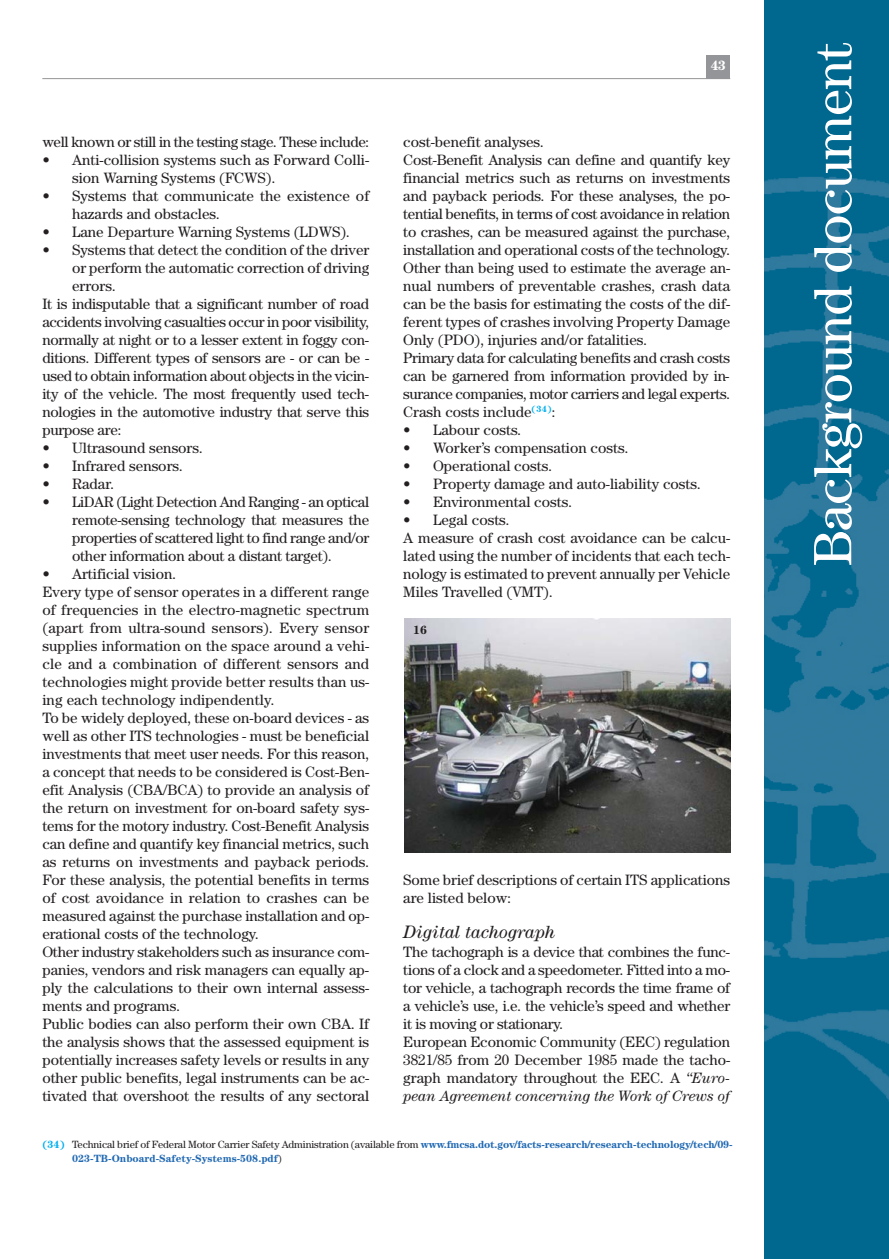
<style>
.page{position:relative;width:889px;height:1259px;background:#fff}
.page>*{position:absolute;margin:0;border:0;box-sizing:border-box;transform-origin:0 0}
.t1{font:54px "Century";letter-spacing:-.015em;color:#fff}
.t2{font:italic 18px "Century";color:#231f20}
.t3{font:15px/18px "Century";color:#231f20}
.t4{font:15px "Century";letter-spacing:-.025em;color:#231f20}
.t5{font:15px "Century";letter-spacing:-.02em;color:#231f20}
.t6{font:700 13.5px "Century";color:#fff}
.t7{font:700 12px "Century";color:#231f20}
.t8{font:700 10.5px/13.5px "Century";color:#2169b3}
.s1{font-style:italic}
.s2{color:#00aeef}
.s3{font-weight:400;color:#231f20}
</style>
<div class="page">
<hr style="left:42px;top:78px;width:688px;height:1px;background:#939598">
<div style="left:764px;top:0;width:125px;height:1259px;background:#00678e"></div>
<img style="left:764px;top:177px;width:125px;height:925px">
<div style="left:706px;top:55px;width:24px;height:24px;background:#939598"></div>
<img style="left:404px;top:619px;width:326px;height:234px">
<p class="t4" style="left:42px;top:137px;width:328px">well known or still in the testing stage. These include:</p>
<p class="t3" style="left:72px;top:152px;width:299px;text-indent:-30px">• Anti-collision systems such as Forward Colli&shy;sion Warning Systems (FCWS).</p>
<p class="t3" style="left:72px;top:188px;width:299px;text-indent:-30px">• Systems that communicate the existence of hazards and obstacles.</p>
<p class="t3" style="left:42px;top:224px;width:309px">• Lane Departure Warning Systems (LDWS).</p>
<p class="t3" style="left:42px;top:242px;width:328px">• Systems that detect the condition of the driver</p>
<p class="t3" style="left:72px;top:260px;width:298px">or perform the automatic correction of driving</p>
<p class="t3" style="left:72px;top:278px;width:45px">errors.</p>
<p class="t3" style="left:42px;top:296px;width:328px">It is indisputable that a significant number of road</p>
<p class="t4" style="left:42px;top:317px;width:328px">accidents involving casualties occur in poor visibility,</p>
<p class="t3" style="left:42px;top:332px;width:328px">normally at night or to a lesser extent in foggy con-</p>
<p class="t3" style="left:42px;top:350px;width:328px">ditions. Different types of sensors are - or can be -</p>
<p class="t5" style="left:42px;top:371px;width:328px">used to obtain information about objects in the vicin-</p>
<p class="t3" style="left:42px;top:386px;width:328px">ity of the vehicle. The most frequently used tech-</p>
<p class="t3" style="left:42px;top:404px;width:328px">nologies in the automotive industry that serve this</p>
<p class="t3" style="left:42px;top:422px;width:81px">purpose are:</p>
<p class="t3" style="left:42px;top:440px;width:162px">• Ultrasound sensors.</p>
<p class="t3" style="left:42px;top:458px;width:142px">• Infrared sensors.</p>
<p class="t3" style="left:42px;top:476px;width:73px">• Radar.</p>
<p class="t3" style="left:72px;top:494px;width:299px;text-align:justify;text-indent:-30px">• LiDAR (Light Detection And Ranging - an optical remote-sensing technology that measures the properties of scattered light to find range and/or other information about a distant target).</p>
<p class="t3" style="left:42px;top:566px;width:328px">• Artificial vision.<br>Every type of sensor operates in a different range of frequencies in the electro-magnetic spectrum (apart from ultra-sound sensors). Every sensor supplies information on the space around a vehi&shy;cle and a combination of different sensors and technologies might provide better results than us&shy;ing each technology indipendently.<br>To be widely deployed, these on-board devices - as well as other ITS technologies - must be beneficial investments that meet user needs. For this reason, a concept that needs to be considered is Cost-Ben&shy;efit Analysis (CBA/BCA) to provide an analysis of the return on investment for on-board safety sys&shy;tems for the motory industry. Cost-Benefit Analysis can define and quantify key financial metrics, such as returns on investments and payback periods.<br>For these analysis, the potential benefits in terms of cost avoidance in relation to crashes can be measured against the purchase installation and op&shy;erational costs of the technology.<br>Other industry stakeholders such as insurance com&shy;panies, vendors and risk managers can equally ap&shy;ply the calculations to their own internal assess&shy;ments and programs.<br>Public bodies can also perform their own CBA. If the analysis shows that the assessed equipment is potentially increases safety levels or results in any other public benefits, legal instruments can be ac&shy;tivated that overshoot the results of any sectoral</p>
<p class="t6" style="left:710px;top:61px;width:17px">43</p>
<p class="t3" style="left:403px;top:134px;width:328px">cost-benefit analyses.<br>Cost-Benefit Analysis can define and quantify key financial metrics such as returns on investments and payback periods. For these analyses, the po&shy;tential benefits, in terms of cost avoidance in relation to crashes, can be measured against the purchase, installation and operational costs of the technology.<br>Other than being used to estimate the average an&shy;nual numbers of preventable crashes, crash data can be the basis for estimating the costs of the dif&shy;ferent types of crashes involving Property Damage Only (PDO), injuries and/or fatalities.<br>Primary data for calculating benefits and crash costs can be garnered from information provided by in&shy;surance companies, motor carriers and legal experts.<br>Crash costs include<sup>(34)</sup>:</p>
<p class="t3" style="left:403px;top:422px;width:120px">• Labour costs.</p>
<p class="t3" style="left:403px;top:440px;width:227px">• Worker’s compensation costs.</p>
<p class="t3" style="left:403px;top:458px;width:150px">• Operational costs.</p>
<p class="t3" style="left:403px;top:476px;width:299px">• Property damage and auto-liability costs.</p>
<p class="t3" style="left:403px;top:494px;width:170px">• Environmental costs.</p>
<p class="t3" style="left:403px;top:512px;width:328px">• Legal costs.<br>A measure of crash cost avoidance can be calcu&shy;lated using the number of incidents that each tech&shy;nology is estimated to prevent annually per Vehicle Miles Travelled (VMT).</p>
<p class="t7" style="left:413px;top:626px;width:15px">16</p>
<p class="t3" style="left:403px;top:872px;width:328px">Some brief descriptions of certain ITS applications are listed below:</p>
<p class="t2" style="left:403px;top:926px;width:153px">Digital tachograph</p>
<p class="t3" style="left:403px;top:944px;width:328px">The tachograph is a device that combines the func&shy;tions of a clock and a speedometer. Fitted into a mo&shy;tor vehicle, a tachograph records the time frame of a vehicle’s use, i.e. the vehicle’s speed and whether it is moving or stationary.<br>European Economic Community (EEC) regulation 3821/85 from 20 December 1985 made the tacho&shy;graph mandatory throughout the EEC. A <span class="s1">“Euro&shy;pean Agreement concerning the Work of Crews of</span></p>
<p class="t8" style="left:72px;top:1138px;width:662px;text-indent:-30px"><span class="s2">(34)</span> <span class="s3">Technical brief of Federal Motor Carrier Safety Administration (available from</span> www.fmcsa.dot.gov/facts-research/research-technology/tech/09-<br>023-TB-Onboard-Safety-Systems-508.pdf<span class="s3">)</span></p>
<h1 class="t1" style="left:814px;top:566px;width:525px;rotate:-90deg">Background document</h1>
</div>
